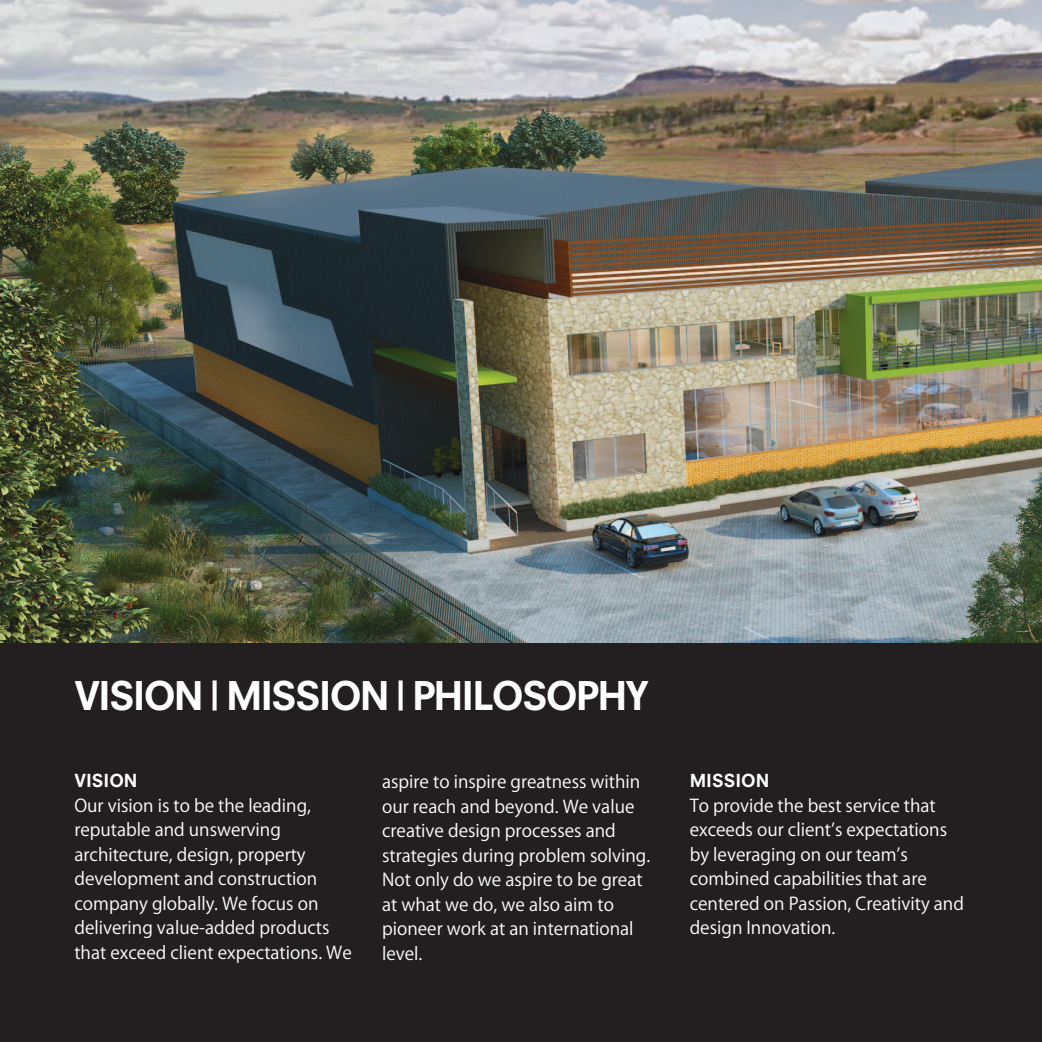
<style>
.page{position:relative;width:1042px;height:1042px;background:#fff}
.page>*{position:absolute;margin:0;border:0;box-sizing:border-box;transform-origin:0 0}
.Heading{font:800 38.5px "Neuzeit SLT Std";letter-spacing:-.05em;color:#fff}
.Body_copy{font:17.5px/24.5px "Koz Go Pr 6 N";color:#fff}
.Sub_heading{font:800 17.5px "Neuzeit SLT Std";color:#fff}
</style>
<div class="page">
<img style="left:0;top:0;width:1042px;height:643px">
<div style="left:0;top:643px;width:1042px;height:399px;background:#231f20"></div>
<p class="Heading" style="left:74px;top:672px;width:576px">VISION | MISSION | PHILOSOPHY</p>
<p class="Sub_heading" style="left:74px;top:770px;width:65px">VISION</p>
<p class="Body_copy" style="left:74px;top:793px;width:279px">Our vision is to be the leading, reputable and unswerving architecture, design, property development and construction company globally. We focus on delivering value-added products that exceed client expectations. We</p>
<p class="Body_copy" style="left:382px;top:770px;width:270px">aspire to inspire greatness within our reach and beyond. We value creative design processes and strategies during problem solving.<br>Not only do we aspire to be great at what we do, we also aim to pioneer work at an international level.</p>
<p class="Sub_heading" style="left:690px;top:770px;width:81px">MISSION</p>
<p class="Body_copy" style="left:690px;top:793px;width:276px">To provide the best service that exceeds our client’s expectations by leveraging on our team’s combined capabilities that are centered on Passion, Creativity and design Innovation.</p>
</div>
